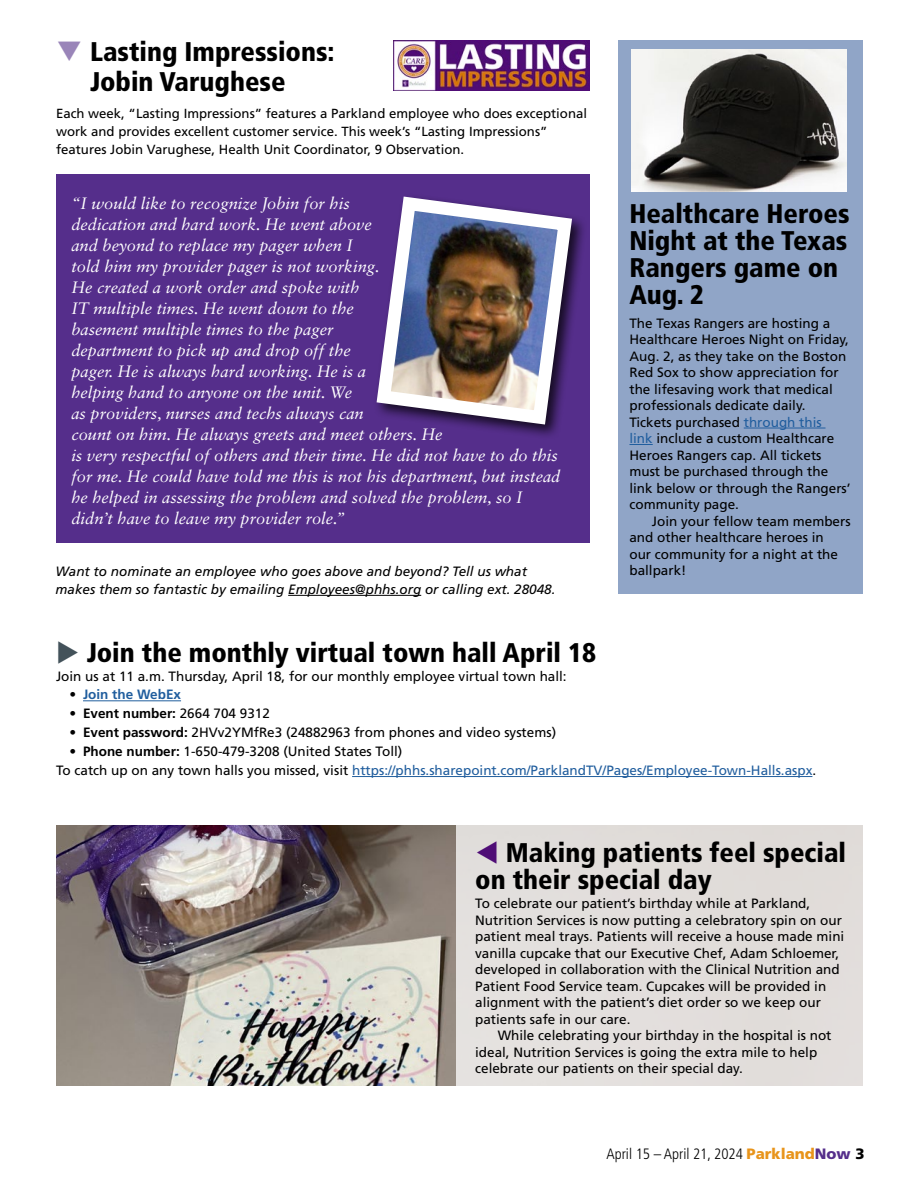
<style>
.page{position:relative;width:918px;height:1188px;background:#fff}
.page>*{position:absolute;margin:0;border:0;box-sizing:border-box;transform-origin:0 0}
.t1{font:900 condensed 27px/27px "Frutiger LT Std";color:#000}
.t2{font:italic 16.5px/21px "Sabon LT Std";color:#fff}
.t3{font:300 condensed 15px "Frutiger LT Std";color:#000}
.t4{font:13.5px/16.5px "Frutiger LT Std";color:#000}
.t5{font:italic 13.5px/18px "Frutiger LT Std";color:#000}
.t6{font:700 13.5px "Frutiger LT Std";color:#000}
.t7{font:700 13.5px "Frutiger LT Std";color:#215e9e}
.t8{font:13.2px/18px "Frutiger LT Std";color:#000}
.s1{color:#9a85b9}
.s2{color:#215e9e}
.s3{color:#43525a}
.s4{color:#000}
.s5{font-weight:400}
.s6{font-weight:700}
.s7{color:#4f0d76}
.s8{font-weight:900;font-stretch:normal;color:#e8941a}
.s9{font-weight:900;font-stretch:normal;color:#552e8b}
.s10{font-weight:900;font-stretch:normal}
</style>
<div class="page">
<img style="left:56px;top:825px;width:400px;height:261px">
<hr style="left:288px;top:595px;width:133px;height:1px;background:#000">
<img style="left:393px;top:41px;width:197px;height:50px">
<div style="left:56px;top:174px;width:534px;height:368px;background:#552e8b"></div>
<div style="left:618px;top:40px;width:244px;height:554px;background:#90a5c7"></div>
<img style="left:376px;top:196px;width:203px;height:236px">
<div style="left:456px;top:825px;width:409px;height:261px;background:#e2dedc"></div>
<hr style="left:83px;top:700px;width:98px;height:1px;background:#215e9e">
<hr style="left:352px;top:776px;width:460px;height:1px;background:#215e9e">
<hr style="left:744px;top:428px;width:82px;height:1px;background:#215e9e">
<svg style="left:629px;top:444px;width:24px;height:1px"></svg>
<img style="left:631px;top:50px;width:215px;height:141px">
<h1 class="t1" style="left:56px;top:37px;width:280px;line-height:30px;text-align:center"><span class="s1">❑</span> Lasting Impressions:<br>Jobin Varughese</h1>
<p class="t8" style="left:56px;top:105px;width:533px">Each week, “Lasting Impressions” features a Parkland employee who does exceptional work and provides excellent customer service. This week’s “Lasting Impressions” features Jobin Varughese, Health Unit Coordinator, 9 Observation.</p>
<p class="t2" style="left:71px;top:193px;width:491px">“I would like to recognize Jobin for his<br>dedication and hard work. He went above<br>and beyond to replace my pager when I<br>told him my provider pager is not working.<br>He created a work order and spoke with<br>IT multiple times. He went down to the<br>basement multiple times to the pager<br>department to pick up and drop off the<br>pager. He is always hard working. He is a<br>helping hand to anyone on the unit. We<br>as providers, nurses and techs always can<br>count on him. He always greets and meet others. He<br>is very respectful of others and their time. He did not have to do this for me. He could have told me this is not his department, but instead he helped in assessing the problem and solved the problem, so I didn’t have to leave my provider role.”</p>
<p class="t5" style="left:56px;top:562px;width:501px">Want to nominate an employee who goes above and beyond? Tell us what makes them so fantastic by emailing Employees@phhs.org or calling ext. 28048.</p>
<h1 class="t1" style="left:629px;top:200px;width:222px">Healthcare Heroes<br>Night at the Texas<br>Rangers game on<br>Aug. 2</h1>
<p class="t4" style="left:629px;top:315px;width:223px">The Texas Rangers are hosting a<br>Healthcare Heroes Night on Friday,<br>Aug. 2, as they take on the Boston<br>Red Sox to show appreciation for the lifesaving work that medical professionals dedicate daily.<br>Tickets purchased <span class="s2">through this<br>link</span> include a custom Healthcare<br>Heroes Rangers cap. All tickets must be purchased through the link below or through the Rangers’ community page.</p>
<p class="t4" style="left:629px;top:513px;width:223px;text-indent:22px">Join your fellow team members and other healthcare heroes in<br>our community for a night at the ballpark!</p>
<h1 class="t1" style="left:56px;top:639px;width:542px"><span class="s3">◆</span> Join the monthly virtual town hall April 18</h1>
<p class="t4" style="left:56px;top:668px;width:512px">Join us at 11 a.m. Thursday, April 18, for our monthly employee virtual town hall:</p>
<p class="t7" style="left:70px;top:687px;width:113px"><span class="s4">•</span> Join the WebEx</p>
<p class="t6" style="left:70px;top:706px;width:202px">• Event number: <span class="s5">2664 704 9312</span></p>
<p class="t4" style="left:70px;top:724px;width:488px"><span class="s6">• Event password:</span> 2HVv2YMfRe3 (24882963 from phones and video systems)</p>
<p class="t4" style="left:56px;top:742px;width:762px;line-height:18.9px;text-indent:14px"><span class="s6">• Phone number:</span> 1-650-479-3208 (United States Toll)<br>To catch up on any town halls you missed, visit <span class="s2">https://phhs.sharepoint.com/ParklandTV/Pages/Employee-Town-Halls.aspx</span>.</p>
<h1 class="t1" style="left:475px;top:840px;width:372px"><span class="s7">▼</span> Making patients feel special on their special day</h1>
<p class="t4" style="left:475px;top:895px;width:371px">To celebrate our patient’s birthday while at Parkland, Nutrition Services is now putting a celebratory spin on our patient meal trays. Patients will receive a house made mini vanilla cupcake that our Executive Chef, Adam Schloemer, developed in collaboration with the Clinical Nutrition and Patient Food Service team. Cupcakes will be provided in alignment with the patient’s diet order so we keep our patients safe in our care.</p>
<p class="t4" style="left:475px;top:1027px;width:358px;text-indent:23px">While celebrating your birthday in the hospital is not ideal, Nutrition Services is going the extra mile to help celebrate our patients on their special day.</p>
<p class="t3" style="left:606px;top:1145px;width:260px">April 15 – April 21, 2024 <span class="s8">Parkland</span><span class="s9">Now</span> <span class="s10">3</span></p>
</div>
